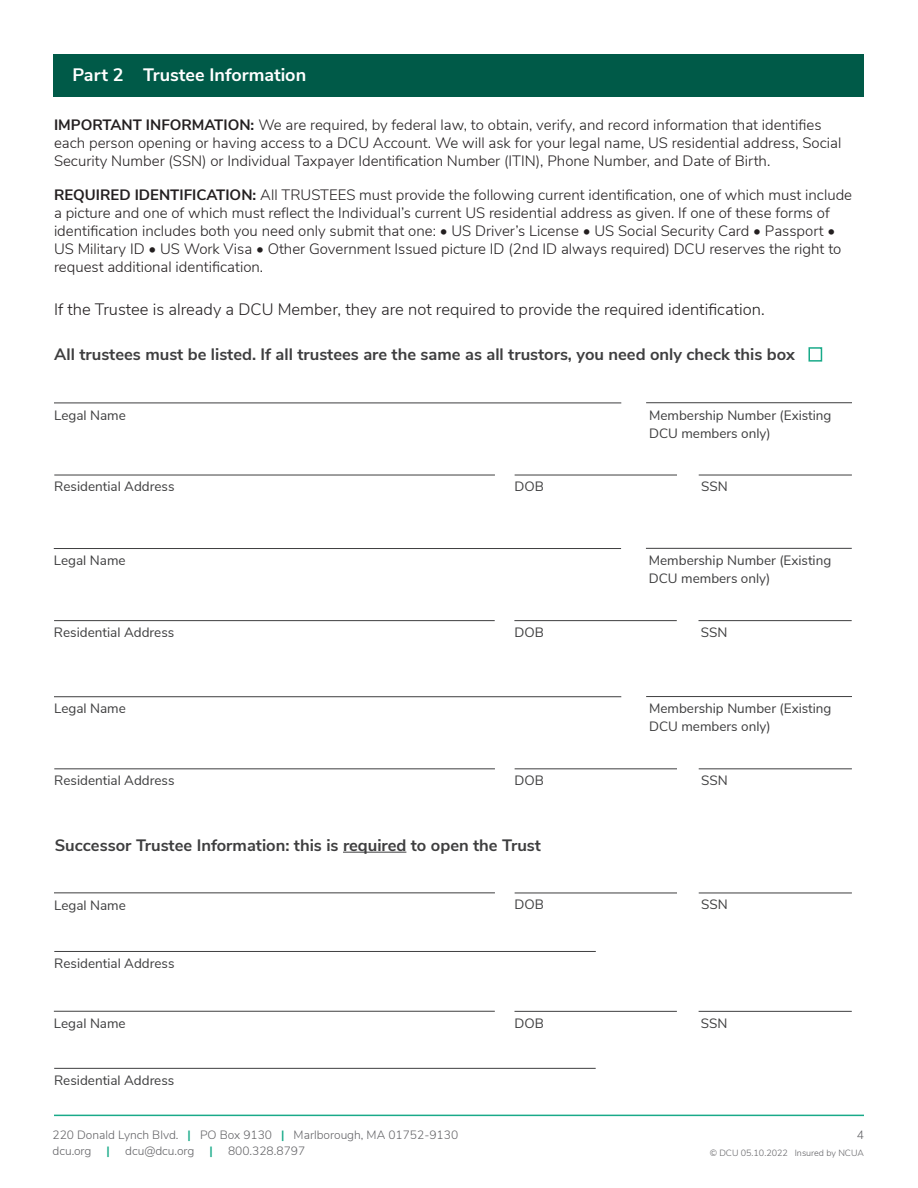
<style>
.page{position:relative;width:918px;height:1188px;background:#fff}
.page>*{position:absolute;margin:0;border:0;box-sizing:border-box;transform-origin:0 0}
.t1{font:700 18px "Nunito Sans";color:#fff}
.t2{font:700 16.5px "Nunito Sans";color:#3e3e3f}
.t3{font:300 16.5px "Nunito Sans";color:#231f20}
.t4{font:300 15px/18px "Nunito Sans";color:#231f20}
.t5{font:13.5px/18px "Nunito Sans";color:#3e3e3f}
.t6{font:300 12px/16.5px "Nunito Sans";color:#636366}
.t7{font:700 12px "Nunito Sans";color:#19aa89}
.t8{font:300 9px "Nunito Sans";color:#636366}
.s1{font-weight:700}
.s2{font-weight:700;color:#19aa89}
</style>
<div class="page">
<hr style="left:54px;top:1115px;width:810px;height:1px;background:#19aa89">
<div style="left:54px;top:54px;width:810px;height:43px;background:#005a48"></div>
<hr style="left:646px;top:402px;width:206px;height:1px;background:#3e3e3f">
<hr style="left:646px;top:548px;width:206px;height:1px;background:#3e3e3f">
<hr style="left:646px;top:696px;width:206px;height:1px;background:#3e3e3f">
<hr style="left:54px;top:403px;width:567px;height:1px;background:#3e3e3f">
<hr style="left:54px;top:548px;width:567px;height:1px;background:#3e3e3f">
<hr style="left:54px;top:696px;width:567px;height:1px;background:#3e3e3f">
<hr style="left:54px;top:892px;width:441px;height:1px;background:#3e3e3f">
<hr style="left:54px;top:1011px;width:441px;height:1px;background:#3e3e3f">
<hr style="left:515px;top:475px;width:162px;height:1px;background:#3e3e3f">
<hr style="left:514px;top:620px;width:163px;height:1px;background:#3e3e3f">
<hr style="left:515px;top:768px;width:162px;height:1px;background:#3e3e3f">
<hr style="left:515px;top:893px;width:162px;height:1px;background:#3e3e3f">
<hr style="left:515px;top:1011px;width:162px;height:1px;background:#3e3e3f">
<hr style="left:699px;top:475px;width:153px;height:1px;background:#3e3e3f">
<hr style="left:699px;top:620px;width:153px;height:1px;background:#3e3e3f">
<hr style="left:699px;top:768px;width:153px;height:1px;background:#3e3e3f">
<hr style="left:699px;top:893px;width:153px;height:1px;background:#3e3e3f">
<hr style="left:699px;top:1011px;width:153px;height:1px;background:#3e3e3f">
<hr style="left:54px;top:475px;width:441px;height:1px;background:#3e3e3f">
<hr style="left:54px;top:620px;width:441px;height:1px;background:#3e3e3f">
<hr style="left:54px;top:768px;width:441px;height:1px;background:#3e3e3f">
<hr style="left:54px;top:951px;width:542px;height:1px;background:#3e3e3f">
<hr style="left:54px;top:1068px;width:542px;height:1px;background:#3e3e3f">
<div style="left:808px;top:347px;width:14px;height:15px;border:2px solid #19aa89"></div>
<hr style="left:343px;top:852px;width:63px;height:1px;background:#3e3e3f">
<p class="t1" style="left:72px;top:62px;width:235px">Part 2 Trustee Information</p>
<p class="t4" style="left:54px;top:115px;width:789px"><span class="s1">IMPORTANT INFORMATION:</span> We are required, by federal law, to obtain, verify, and record information that identifies each person opening or having access to a DCU Account. We will ask for your legal name, US residential address, Social<br>Security Number (SSN) or Individual Taxpayer Identification Number (ITIN), Phone Number, and Date of Birth.</p>
<p class="t4" style="left:54px;top:185px;width:800px"><span class="s1">REQUIRED IDENTIFICATION:</span> All TRUSTEES must provide the following current identification, one of which must include a picture and one of which must reflect the Individual’s current US residential address as given. If one of these forms of identification includes both you need only submit that one: • US Driver’s License • US Social Security Card • Passport • US Military ID • US Work Visa • Other Government Issued picture ID (2nd ID always required) DCU reserves the right to request additional identification.</p>
<p class="t3" style="left:54px;top:297px;width:712px">If the Trustee is already a DCU Member, they are not required to provide the required identification.</p>
<p class="t2" style="left:54px;top:342px;width:742px">All trustees must be listed. If all trustees are the same as all trustors, you need only check this box</p>
<p class="t5" style="left:54px;top:405px;width:73px">Legal Name</p>
<p class="t5" style="left:649px;top:405px;width:184px">Membership Number (Existing<br>DCU members only)</p>
<p class="t5" style="left:54px;top:477px;width:122px">Residential Address</p>
<p class="t5" style="left:515px;top:477px;width:31px">DOB</p>
<p class="t5" style="left:701px;top:477px;width:28px">SSN</p>
<p class="t5" style="left:54px;top:551px;width:73px">Legal Name</p>
<p class="t5" style="left:649px;top:551px;width:184px">Membership Number (Existing<br>DCU members only)</p>
<p class="t5" style="left:54px;top:622px;width:122px">Residential Address</p>
<p class="t5" style="left:514px;top:622px;width:31px">DOB</p>
<p class="t5" style="left:701px;top:622px;width:28px">SSN</p>
<p class="t5" style="left:54px;top:699px;width:73px">Legal Name</p>
<p class="t5" style="left:649px;top:699px;width:184px">Membership Number (Existing<br>DCU members only)</p>
<p class="t5" style="left:54px;top:771px;width:122px">Residential Address</p>
<p class="t5" style="left:515px;top:771px;width:31px">DOB</p>
<p class="t5" style="left:701px;top:771px;width:28px">SSN</p>
<p class="t2" style="left:55px;top:833px;width:488px">Successor Trustee Information: this is required to open the Trust</p>
<p class="t5" style="left:54px;top:895px;width:73px">Legal Name</p>
<p class="t5" style="left:515px;top:895px;width:31px">DOB</p>
<p class="t5" style="left:701px;top:895px;width:28px">SSN</p>
<p class="t5" style="left:54px;top:953px;width:122px">Residential Address</p>
<p class="t5" style="left:54px;top:1013px;width:73px">Legal Name</p>
<p class="t5" style="left:515px;top:1013px;width:31px">DOB</p>
<p class="t5" style="left:701px;top:1013px;width:28px">SSN</p>
<p class="t5" style="left:54px;top:1070px;width:122px">Residential Address</p>
<p class="t6" style="left:52px;top:1125px;width:407px">220 Donald Lynch Blvd. <span class="s2">|</span> PO Box 9130 <span class="s2">|</span> Marlborough, MA 01752-9130 dcu.org</p>
<p class="t7" style="left:107px;top:1142px;width:5px">|</p>
<p class="t6" style="left:125px;top:1142px;width:71px">dcu@dcu.org</p>
<p class="t7" style="left:210px;top:1142px;width:5px">|</p>
<p class="t6" style="left:228px;top:1142px;width:79px">800.328.8797</p>
<p class="t6" style="left:857px;top:1125px;width:9px">4</p>
<p class="t8" style="left:710px;top:1147px;width:156px">© DCU 05.10.2022 Insured by NCUA</p>
</div>
